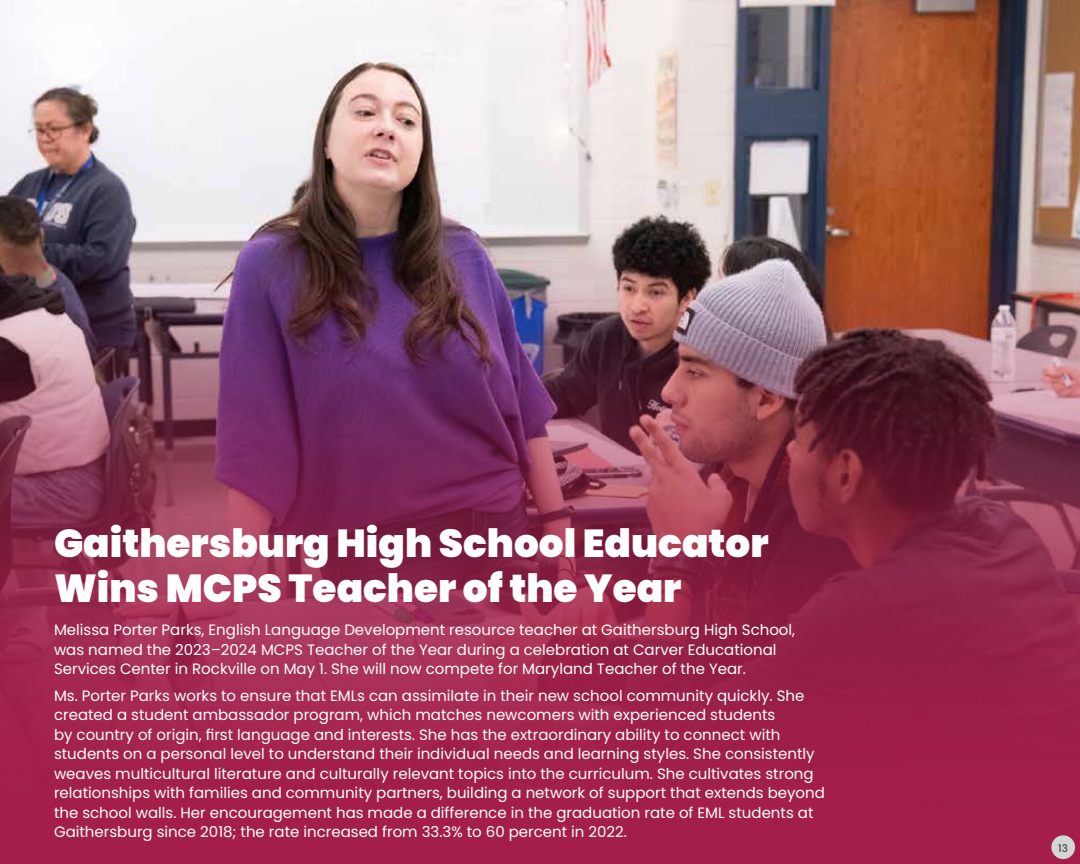
<style>
.page{position:relative;width:1080px;height:864px;background:#fff}
.page>*{position:absolute;margin:0;border:0;box-sizing:border-box;transform-origin:0 0}
.t1{font:900 39px/45px "Poppins";color:#fff}
.t2{font:15px/19.5px "Poppins";color:#fff}
.t3{font:500 10.5px "Poppins";color:#474747}
</style>
<div class="page">
<img style="left:0;top:0;width:1080px;height:864px">
<div style="left:1051px;top:835px;width:24px;height:24px;background:#d4d5d5;border-radius:50%"></div>
<h1 class="t1" style="left:54px;top:521px;width:716px">Gaithersburg High School Educator<br>Wins MCPS Teacher of the Year</h1>
<p class="t2" style="left:54px;top:620px;width:743px">Melissa Porter Parks, English Language Development resource teacher at Gaithersburg High School, was named the 2023–2024 MCPS Teacher of the Year during a celebration at Carver Educational<br>Services Center in Rockville on May 1. She will now compete for Maryland Teacher of the Year.</p>
<p class="t2" style="left:54px;top:686px;width:772px">Ms. Porter Parks works to ensure that EMLs can assimilate in their new school community quickly. She created a student ambassador program, which matches newcomers with experienced students<br>by country of origin, first language and interests. She has the extraordinary ability to connect with students on a personal level to understand their individual needs and learning styles. She consistently weaves multicultural literature and culturally relevant topics into the curriculum. She cultivates strong relationships with families and community partners, building a network of support that extends beyond the school walls. Her encouragement has made a difference in the graduation rate of EML students at Gaithersburg since 2018; the rate increased from 33.3% to 60 percent in 2022.</p>
<p class="t3" style="left:1058px;top:842px;width:11px">13</p>
</div>
